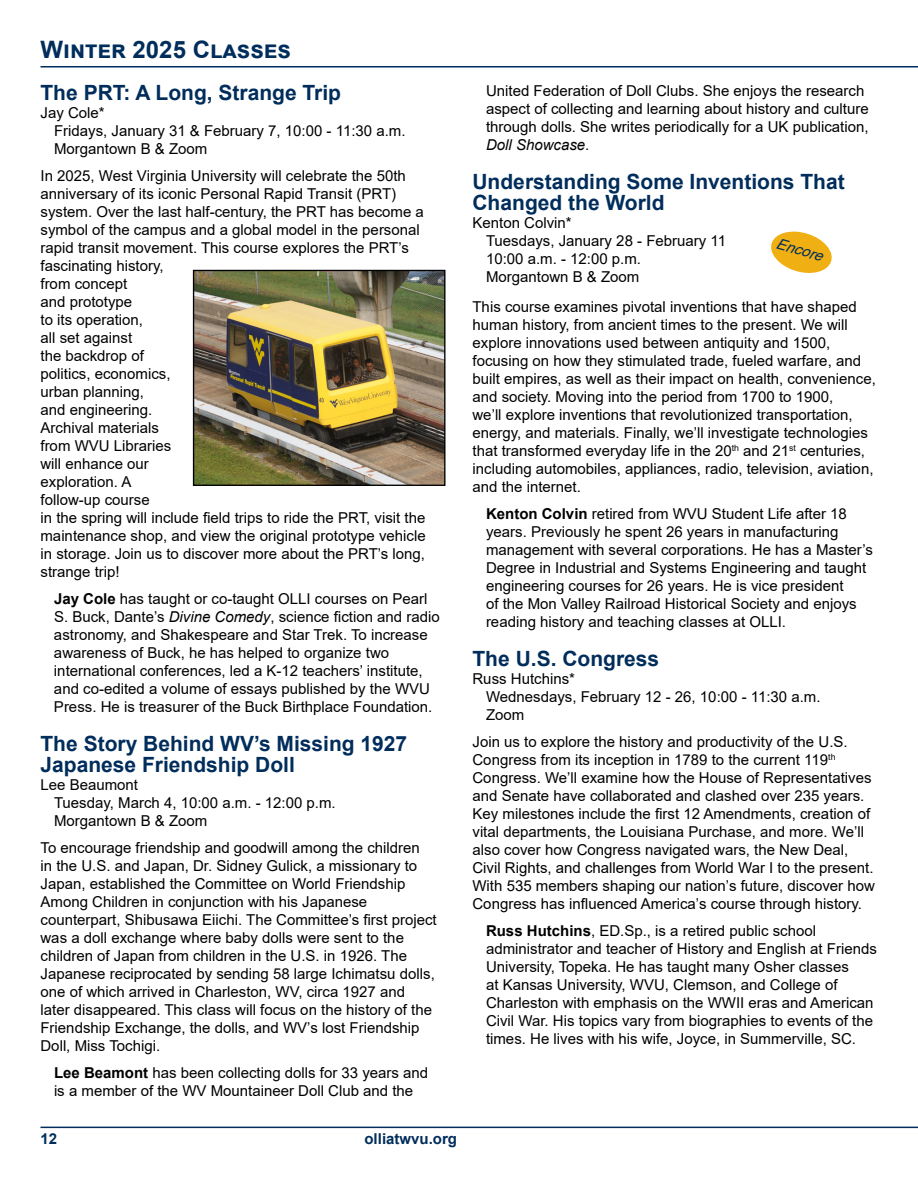
<style>
.page{position:relative;width:918px;height:1188px;background:#fff}
.page>*{position:absolute;margin:0;border:0;box-sizing:border-box;transform-origin:0 0}
.t1{font:700 24px "Arial";color:#002d5b}
.t2{font:700 21px/21px "Arial";color:#002d5b}
.t3{font:15px/18px "Arial";color:#000}
.t4{font:700 15px "Arial";color:#002d5b}
.t5{font:italic 15px "Arial";color:#002d5b}
.s1{font-weight:700}
.s2{font-style:italic}
</style>
<div class="page">
<hr style="left:40px;top:66px;width:878px;height:2px;background:#002d5b">
<hr style="left:40px;top:1127px;width:878px;height:1px;background:#002d5b">
<img style="left:195px;top:272px;width:248px;height:212px">
<div style="left:193px;top:270px;width:252px;height:216px;border:1px solid #000"></div>
<svg style="left:771px;top:231px;width:61px;height:42px"></svg>
<h1 class="t1" style="left:40px;top:33px;width:252px">Winter 2025 Classes</h1>
<h2 class="t2" style="left:40px;top:82px;width:302px">The PRT: A Long, Strange Trip</h2>
<p class="t3" style="left:54px;top:103px;width:353px;text-indent:-14px">Jay Cole*<br>Fridays, January 31 &amp; February 7, 10:00 - 11:30 a.m.<br>Morgantown B &amp; Zoom</p>
<p class="t3" style="left:40px;top:166px;width:387px">In 2025, West Virginia University will celebrate the 50th anniversary of its iconic Personal Rapid Transit (PRT) system. Over the last half-century, the PRT has become a symbol of the campus and a global model in the personal rapid transit movement. This course explores the PRT’s fascinating history,<br>from concept<br>and prototype<br>to its operation,<br>all set against<br>the backdrop of<br>politics, economics,<br>urban planning,<br>and engineering.<br>Archival materials<br>from WVU Libraries<br>will enhance our<br>exploration. A<br>follow-up course<br>in the spring will include field trips to ride the PRT, visit the maintenance shop, and view the original prototype vehicle in storage. Join us to discover more about the PRT’s long, strange trip!</p>
<p class="t3" style="left:54px;top:589px;width:387px"><span class="s1">Jay Cole</span> has taught or co-taught OLLI courses on Pearl S. Buck, Dante’s <span class="s2">Divine Comedy</span>, science fiction and radio astronomy, and Shakespeare and Star Trek. To increase awareness of Buck, he has helped to organize two international conferences, led a K-12 teachers’ institute, and co-edited a volume of essays published by the WVU Press. He is treasurer of the Buck Birthplace Foundation.</p>
<h2 class="t2" style="left:40px;top:733px;width:368px">The Story Behind WV’s Missing 1927<br>Japanese Friendship Doll</h2>
<p class="t3" style="left:54px;top:775px;width:283px;text-indent:-14px">Lee Beaumont<br>Tuesday, March 4, 10:00 a.m. - 12:00 p.m.<br>Morgantown B &amp; Zoom</p>
<p class="t3" style="left:40px;top:838px;width:398px">To encourage friendship and goodwill among the children<br>in the U.S. and Japan, Dr. Sidney Gulick, a missionary to Japan, established the Committee on World Friendship Among Children in conjunction with his Japanese counterpart, Shibusawa Eiichi. The Committee’s first project was a doll exchange where baby dolls were sent to the children of Japan from children in the U.S. in 1926. The Japanese reciprocated by sending 58 large Ichimatsu dolls, one of which arrived in Charleston, WV, circa 1927 and later disappeared. This class will focus on the history of the Friendship Exchange, the dolls, and WV’s lost Friendship Doll, Miss Tochigi.</p>
<p class="t3" style="left:54px;top:1063px;width:376px"><span class="s1">Lee Beamont</span> has been collecting dolls for 33 years and is a member of the WV Mountaineer Doll Club and the</p>
<p class="t4" style="left:40px;top:1128px;width:18px">12</p>
<p class="t4" style="left:364px;top:1128px;width:94px">olliatwvu.org</p>
<p class="t3" style="left:486px;top:82px;width:384px">United Federation of Doll Clubs. She enjoys the research aspect of collecting and learning about history and culture through dolls. She writes periodically for a UK publication, <span class="s2">Doll Showcase</span>.</p>
<h2 class="t2" style="left:472px;top:172px;width:374px">Understanding Some Inventions That<br>Changed the World</h2>
<p class="t3" style="left:486px;top:214px;width:242px;text-indent:-14px">Kenton Colvin*<br>Tuesdays, January 28 - February 11<br>10:00 a.m. - 12:00 p.m.<br>Morgantown B &amp; Zoom</p>
<p class="t3" style="left:472px;top:298px;width:405px">This course examines pivotal inventions that have shaped human history, from ancient times to the present. We will explore innovations used between antiquity and 1500, focusing on how they stimulated trade, fueled warfare, and built empires, as well as their impact on health, convenience, and society. Moving into the period from 1700 to 1900,<br>we’ll explore inventions that revolutionized transportation, energy, and materials. Finally, we’ll investigate technologies that transformed everyday life in the 20<sup>th</sup> and 21<sup>st</sup> centuries, including automobiles, appliances, radio, television, aviation, and the internet.</p>
<p class="t3" style="left:486px;top:505px;width:389px"><span class="s1">Kenton Colvin</span> retired from WVU Student Life after 18 years. Previously he spent 26 years in manufacturing management with several corporations. He has a Master’s Degree in Industrial and Systems Engineering and taught engineering courses for 26 years. He is vice president<br>of the Mon Valley Railroad Historical Society and enjoys reading history and teaching classes at OLLI.</p>
<h2 class="t2" style="left:472px;top:649px;width:188px">The U.S. Congress</h2>
<p class="t3" style="left:486px;top:670px;width:336px;text-indent:-14px">Russ Hutchins*<br>Wednesdays, February 12 - 26, 10:00 - 11:30 a.m.<br>Zoom</p>
<p class="t3" style="left:472px;top:733px;width:404px">Join us to explore the history and productivity of the U.S.<br>Congress from its inception in 1789 to the current 119<sup>th </sup>Congress. We’ll examine how the House of Representatives and Senate have collaborated and clashed over 235 years.<br>Key milestones include the first 12 Amendments, creation of vital departments, the Louisiana Purchase, and more. We’ll also cover how Congress navigated wars, the New Deal, Civil Rights, and challenges from World War I to the present.<br>With 535 members shaping our nation’s future, discover how Congress has influenced America’s course through history.</p>
<p class="t3" style="left:486px;top:922px;width:392px"><span class="s1">Russ Hutchins</span>, ED.Sp., is a retired public school administrator and teacher of History and English at Friends University, Topeka. He has taught many Osher classes<br>at Kansas University, WVU, Clemson, and College of Charleston with emphasis on the WWII eras and American Civil War. His topics vary from biographies to events of the times. He lives with his wife, Joyce, in Summerville, SC.</p>
<p class="t5" style="left:780px;top:233px;width:49px;rotate:16deg">Encore</p>
</div>
